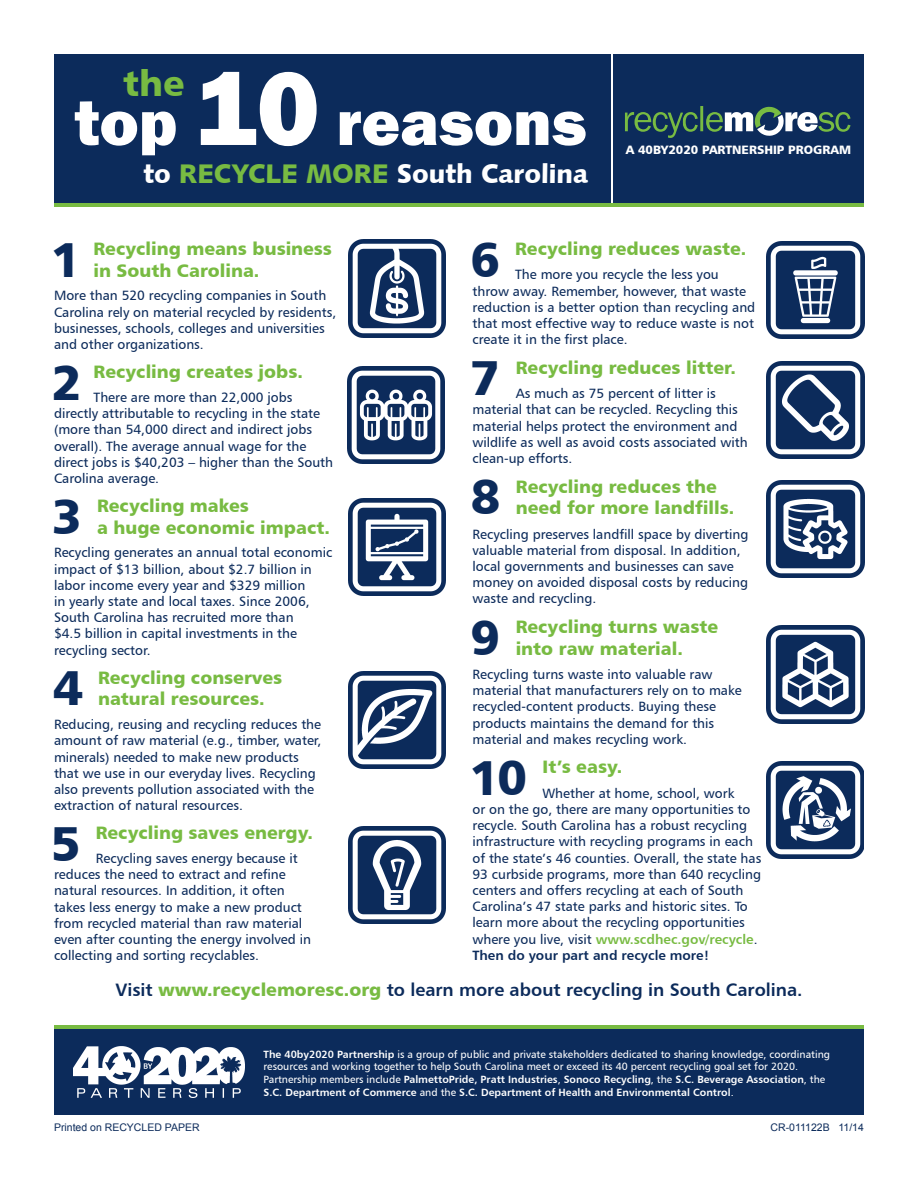
<style>
.page{position:relative;width:918px;height:1188px;background:#fff}
.page>*{position:absolute;margin:0;border:0;box-sizing:border-box;transform-origin:0 0}
.HEAD{font:800 66px "Franklin Gothic";color:#fff}
.t1{font:49.2px "Humanist 777 BT Black B";color:#0c2b5b}
.HEAD-2{font:36px "Humanist 777 BT Black B";color:#78bb42}
.HEAD-3{font:27px "Humanist 531 BT Black A";color:#fff}
.t2{font:18px/21.6px "Humanist 777 BT Black B";color:#78bb42}
.t3{font:18px "Humanist 777 BT Bold B";color:#0c2b5b}
.t4{font:13.5px/16.2px "Humanist 777 BT Roman B";color:#0c2b5b}
.HEAD-4{font:12.15px "Humanist 777 BT Black B";color:#fff}
.t5{font:10.5px/12.6px "Humanist 777 BT Roman B";color:#fff}
.HEAD-5{font:10.5px "Arial";color:#0c2b5b}
.s1{font-size:108px}
.s2{color:#78bb42}
.s3{font-family:"Humanist 777 BT Bold B";color:#78bb42}
.s4{font-family:"Humanist 777 BT Bold B"}
.s5{font-family:"Humanist 777 BT Black B";color:#78bb42}
</style>
<div class="page">
<div style="left:54px;top:1027px;width:810px;height:87px;background:#0c2b5b"></div>
<div style="left:54px;top:54px;width:810px;height:151px;background:#0c2b5b"></div>
<svg style="left:625px;top:106px;width:225px;height:32px"></svg>
<img style="left:348px;top:240px;width:98px;height:97px">
<img style="left:348px;top:366px;width:97px;height:97px">
<img style="left:348px;top:499px;width:98px;height:97px">
<img style="left:348px;top:672px;width:98px;height:97px">
<img style="left:348px;top:826px;width:98px;height:97px">
<img style="left:767px;top:241px;width:97px;height:98px">
<img style="left:767px;top:362px;width:97px;height:97px">
<img style="left:767px;top:481px;width:97px;height:97px">
<img style="left:767px;top:626px;width:97px;height:97px">
<img style="left:767px;top:761px;width:97px;height:98px">
<hr style="left:611px;top:47px;width:1px;height:165px;background:#fff">
<hr style="left:54px;top:203px;width:810px;height:3px;background:#78bb42">
<img style="left:73px;top:1047px;width:171px;height:51px">
<hr style="left:54px;top:1025px;width:810px;height:4px;background:#78bb42">
<p class="HEAD-2" style="left:123px;top:61px;width:63px">the</p>
<p class="HEAD" style="left:75px;top:80px;width:513px">top <span class="s1">10</span> reasons</p>
<p class="HEAD-3" style="left:144px;top:156px;width:446px">to <span class="s2">RECYCLE MORE</span> South Carolina</p>
<p class="HEAD-4" style="left:626px;top:142px;width:227px">A 40BY2020 PARTNERSHIP PROGRAM</p>
<p class="t1" style="left:51px;top:228px;width:32px">1</p>
<p class="t2" style="left:93px;top:237px;width:240px">Recycling means business in South Carolina.</p>
<p class="t4" style="left:54px;top:287px;width:284px">More than 520 recycling companies in South Carolina rely on material recycled by residents, businesses, schools, colleges and universities and other organizations.</p>
<p class="t1" style="left:51px;top:351px;width:32px">2</p>
<p class="t2" style="left:94px;top:361px;width:211px">Recycling creates jobs.</p>
<p class="t4" style="left:54px;top:389px;width:281px;text-indent:40px">There are more than 22,000 jobs directly attributable to recycling in the state (more than 54,000 direct and indirect jobs overall). The average annual wage for the direct jobs is $40,203 – higher than the South Carolina average.</p>
<p class="t1" style="left:52px;top:485px;width:32px">3</p>
<p class="t2" style="left:97px;top:495px;width:234px">Recycling makes<br>a huge economic impact.</p>
<p class="t4" style="left:54px;top:544px;width:280px">Recycling generates an annual total economic impact of $13 billion, about $2.7 billion in labor income every year and $329 million<br>in yearly state and local taxes. Since 2006, South Carolina has recruited more than<br>$4.5 billion in capital investments in the recycling sector.</p>
<p class="t1" style="left:53px;top:657px;width:32px">4</p>
<p class="t2" style="left:98px;top:666px;width:186px">Recycling conserves natural resources.</p>
<p class="t4" style="left:54px;top:716px;width:269px">Reducing, reusing and recycling reduces the amount of raw material (e.g., timber, water, minerals) needed to make new products that we use in our everyday lives. Recycling also prevents pollution associated with the extraction of natural resources.</p>
<p class="t1" style="left:50px;top:812px;width:32px">5</p>
<p class="t2" style="left:96px;top:822px;width:219px">Recycling saves energy.</p>
<p class="t4" style="left:54px;top:850px;width:259px;text-indent:42px">Recycling saves energy because it reduces the need to extract and refine natural resources. In addition, it often takes less energy to make a new product from recycled material than raw material even after counting the energy involved in collecting and sorting recyclables.</p>
<p class="t1" style="left:470px;top:228px;width:32px">6</p>
<p class="t2" style="left:515px;top:237px;width:233px">Recycling reduces waste.</p>
<p class="t4" style="left:472px;top:266px;width:284px;text-indent:43px">The more you recycle the less you throw away. Remember, however, that waste reduction is a better option than recycling and that most effective way to reduce waste is not create it in the first place.</p>
<p class="t1" style="left:470px;top:347px;width:32px">7</p>
<p class="t2" style="left:516px;top:356px;width:222px">Recycling reduces litter.</p>
<p class="t4" style="left:472px;top:385px;width:277px;text-indent:43px">As much as 75 percent of litter is material that can be recycled. Recycling this material helps protect the environment and wildlife as well as avoid costs associated with clean-up efforts.</p>
<p class="t1" style="left:470px;top:465px;width:32px">8</p>
<p class="t2" style="left:516px;top:475px;width:220px">Recycling reduces the need for more landfills.</p>
<p class="t4" style="left:472px;top:526px;width:277px">Recycling preserves landfill space by diverting valuable material from disposal. In addition, local governments and businesses can save money on avoided disposal costs by reducing waste and recycling.</p>
<p class="t1" style="left:470px;top:606px;width:32px">9</p>
<p class="t2" style="left:516px;top:615px;width:204px">Recycling turns waste into raw material.</p>
<p class="t4" style="left:472px;top:666px;width:271px">Recycling turns waste into valuable raw material that manufacturers rely on to make recycled-content products. Buying these products maintains the demand for this material and makes recycling work.</p>
<p class="t1" style="left:469px;top:746px;width:59px">10</p>
<p class="t2" style="left:542px;top:756px;width:81px">It’s easy.</p>
<p class="t4" style="left:472px;top:785px;width:290px;text-indent:70px">Whether at home, school, work<br>or on the go, there are many opportunities to recycle. South Carolina has a robust recycling infrastructure with recycling programs in each of the state’s 46 counties. Overall, the state has 93 curbside programs, more than 640 recycling centers and offers recycling at each of South Carolina’s 47 state parks and historic sites. To learn more about the recycling opportunities where you live, visit <span class="s3">www.scdhec.gov/recycle</span>.<br><span class="s4">Then do your part and recycle more!</span></p>
<p class="t3" style="left:115px;top:979px;width:689px">Visit <span class="s5">www.recyclemoresc.org</span> to learn more about recycling in South Carolina.</p>
<p class="t5" style="left:264px;top:1048px;width:568px"><span class="s4">The 40by2020 Partnership</span> is a group of public and private stakeholders dedicated to sharing knowledge, coordinating resources and working together to help South Carolina meet or exceed its 40 percent recycling goal set for 2020.<br>Partnership members include <span class="s4">PalmettoPride, Pratt Industries</span>, <span class="s4">Sonoco Recycling</span>, the <span class="s4">S.C. Beverage Association</span>, the <span class="s4">S.C. Department of Commerce</span> and the <span class="s4">S.C. Department of Health and Environmental Control</span>.</p>
<p class="HEAD-5" style="left:54px;top:1120px;width:147px">Printed on RECYCLED PAPER</p>
<p class="HEAD-5" style="left:771px;top:1120px;width:95px">CR-011122B 11/14</p>
</div>
